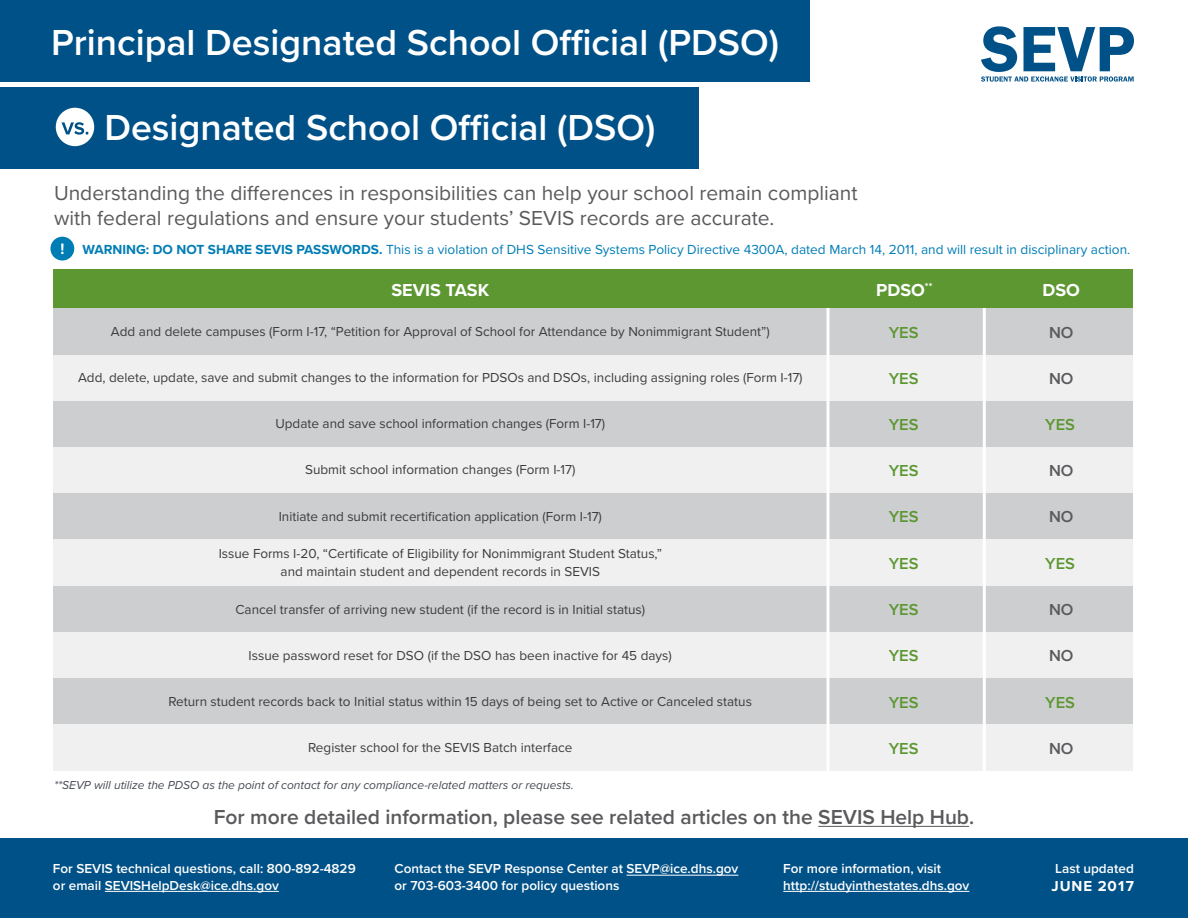
<style>
.page{position:relative;width:1188px;height:918px;background:#fff}
.page>*{position:absolute;margin:0;border:0;box-sizing:border-box;transform-origin:0 0}
.t1{font:600 37.5px "Proxima Nova";color:#fff}
.t2{font:21px/25.2px "Proxima Nova";color:#5a5a5d}
.t3{font:600 21px "Proxima Nova";color:#5a5a5d}
.t4{font:700 18px "Proxima Nova";color:#fff}
.t5{font:600 16.5px "Proxima Nova";color:#5c9731}
.t6{font:600 16.5px "Proxima Nova";color:#5a5a5d}
.t7{font:700 15px "Proxima Nova";letter-spacing:.06em;color:#fff}
.t8{font:13.65px "Proxima Nova";color:#007db5}
.t9{font:13.5px/17.2px "Proxima Nova";color:#3c3c3d;text-align:center}
.t10{font:600 13.5px/16.2px "Proxima Nova";color:#fff}
.t11{font:italic 12px "Proxima Nova";color:#464b54}
.s1{font-weight:700}
</style>
<div class="page">
<div style="left:0;top:839px;width:1188px;height:79px;background:#005187"></div>
<svg style="left:981px;top:26px;width:153px;height:56px"></svg>
<hr style="left:105px;top:891px;width:174px;height:1px;background:#fff">
<hr style="left:627px;top:875px;width:111px;height:1px;background:#fff">
<hr style="left:783px;top:891px;width:186px;height:1px;background:#fff">
<div style="left:0;top:0;width:810px;height:82px;background:#005187"></div>
<div style="left:50px;top:237px;width:24px;height:24px;background:#007db5;border-radius:50%"></div>
<svg style="left:61px;top:244px;width:3px;height:10px"></svg>
<div style="left:0;top:88px;width:698px;height:81px;background:#005187"></div>
<div style="left:53px;top:678px;width:1080px;height:46px;background:#cdced0"></div>
<div style="left:53px;top:632px;width:1080px;height:46px;background:#f0f0f1"></div>
<div style="left:53px;top:724px;width:1080px;height:46px;background:#f0f0f1"></div>
<div style="left:53px;top:586px;width:1080px;height:46px;background:#cdced0"></div>
<div style="left:53px;top:539px;width:1080px;height:47px;background:#f0f0f1"></div>
<div style="left:53px;top:493px;width:1080px;height:46px;background:#cdced0"></div>
<div style="left:53px;top:446px;width:1080px;height:47px;background:#f0f0f1"></div>
<div style="left:53px;top:400px;width:1080px;height:46px;background:#cdced0"></div>
<div style="left:53px;top:354px;width:1080px;height:46px;background:#f0f0f1"></div>
<div style="left:53px;top:308px;width:1080px;height:46px;background:#cdced0"></div>
<svg style="left:826px;top:308px;width:4px;height:462px;fill:#fbfbfb"></svg>
<hr style="left:983px;top:302px;width:3px;height:497px;background:#fff">
<div style="left:56px;top:108px;width:38px;height:38px;background:#fff;border-radius:50%"></div>
<svg style="left:62px;top:122px;width:26px;height:13px"></svg>
<div style="left:53px;top:270px;width:1080px;height:38px;background:#5c9731"></div>
<hr style="left:818px;top:826px;width:151px;height:1px;background:#5a5a5d">
<p class="t1" style="left:51px;top:14px;width:730px">Principal Designated School Official (PDSO)</p>
<p class="t1" style="left:104px;top:100px;width:553px">Designated School Official (DSO)</p>
<p class="t2" style="left:54px;top:179px;width:805px">Understanding the differences in responsibilities can help your school remain compliant with federal regulations and ensure your students’ SEVIS records are accurate.</p>
<p class="t8" style="left:82px;top:239px;width:1049px"><span class="s1">WARNING: DO NOT SHARE SEVIS PASSWORDS.</span> This is a violation of DHS Sensitive Systems Policy Directive 4300A, dated March 14, 2011, and will result in disciplinary action.</p>
<p class="t4" style="left:392px;top:277px;width:99px">SEVIS TASK</p>
<p class="t4" style="left:876px;top:277px;width:58px">PDSO<sup>**</sup></p>
<p class="t4" style="left:1043px;top:277px;width:39px">DSO</p>
<p class="t9" style="left:111px;top:323px;width:660px">Add and delete campuses (Form I-17, “Petition for Approval of School for Attendance by Nonimmigrant Student”)</p>
<p class="t5" style="left:889px;top:320px;width:31px">YES</p>
<p class="t9" style="left:78px;top:369px;width:726px">Add, delete, update, save and submit changes to the information for PDSOs and DSOs, including assigning roles (Form I-17)</p>
<p class="t5" style="left:889px;top:366px;width:31px">YES</p>
<p class="t9" style="left:275px;top:415px;width:331px">Update and save school information changes (Form I-17)</p>
<p class="t5" style="left:889px;top:412px;width:31px">YES</p>
<p class="t9" style="left:305px;top:461px;width:272px">Submit school information changes (Form I-17)</p>
<p class="t5" style="left:889px;top:458px;width:31px">YES</p>
<p class="t9" style="left:279px;top:507px;width:325px">Initiate and submit recertification application (Form I-17)</p>
<p class="t5" style="left:889px;top:504px;width:31px">YES</p>
<p class="t9" style="left:219px;top:545px;width:445px">Issue Forms I-20, “Certificate of Eligibility for Nonimmigrant Student Status,” and maintain student and dependent records in SEVIS</p>
<p class="t9" style="left:235px;top:600px;width:411px">Cancel transfer of arriving new student (if the record is in Initial status)</p>
<p class="t9" style="left:249px;top:646px;width:425px">Issue password reset for DSO (if the DSO has been inactive for 45 days)</p>
<p class="t9" style="left:168px;top:692px;width:585px">Return student records back to Initial status within 15 days of being set to Active or Canceled status</p>
<p class="t9" style="left:308px;top:739px;width:266px">Register school for the SEVIS Batch interface</p>
<p class="t5" style="left:889px;top:551px;width:31px">YES</p>
<p class="t5" style="left:889px;top:597px;width:31px">YES</p>
<p class="t5" style="left:889px;top:644px;width:31px">YES</p>
<p class="t5" style="left:889px;top:690px;width:31px">YES</p>
<p class="t5" style="left:889px;top:736px;width:31px">YES</p>
<p class="t11" style="left:54px;top:777px;width:521px">**SEVP will utilize the PDSO as the point of contact for any compliance-related matters or requests.</p>
<p class="t3" style="left:214px;top:801px;width:762px">For more detailed information, please see related articles on the SEVIS Help Hub.</p>
<p class="t6" style="left:1049px;top:320px;width:26px">NO</p>
<p class="t6" style="left:1049px;top:366px;width:26px">NO</p>
<p class="t5" style="left:1045px;top:412px;width:31px">YES</p>
<p class="t6" style="left:1049px;top:458px;width:26px">NO</p>
<p class="t6" style="left:1049px;top:504px;width:26px">NO</p>
<p class="t5" style="left:1045px;top:551px;width:31px">YES</p>
<p class="t6" style="left:1049px;top:597px;width:26px">NO</p>
<p class="t6" style="left:1049px;top:644px;width:26px">NO</p>
<p class="t5" style="left:1045px;top:690px;width:31px">YES</p>
<p class="t6" style="left:1049px;top:736px;width:26px">NO</p>
<p class="t10" style="left:53px;top:860px;width:304px">For SEVIS technical questions, call: 800-892-4829 or email SEVISHelpDesk@ice.dhs.gov</p>
<p class="t10" style="left:394px;top:860px;width:345px">Contact the SEVP Response Center at SEVP@ice.dhs.gov or 703-603-3400 for policy questions</p>
<p class="t10" style="left:783px;top:860px;width:188px">For more information, visit http://studyinthestates.dhs.gov</p>
<p class="t10" style="left:1055px;top:860px;width:80px">Last updated</p>
<p class="t7" style="left:1052px;top:875px;width:84px">JUNE 2017</p>
</div>
